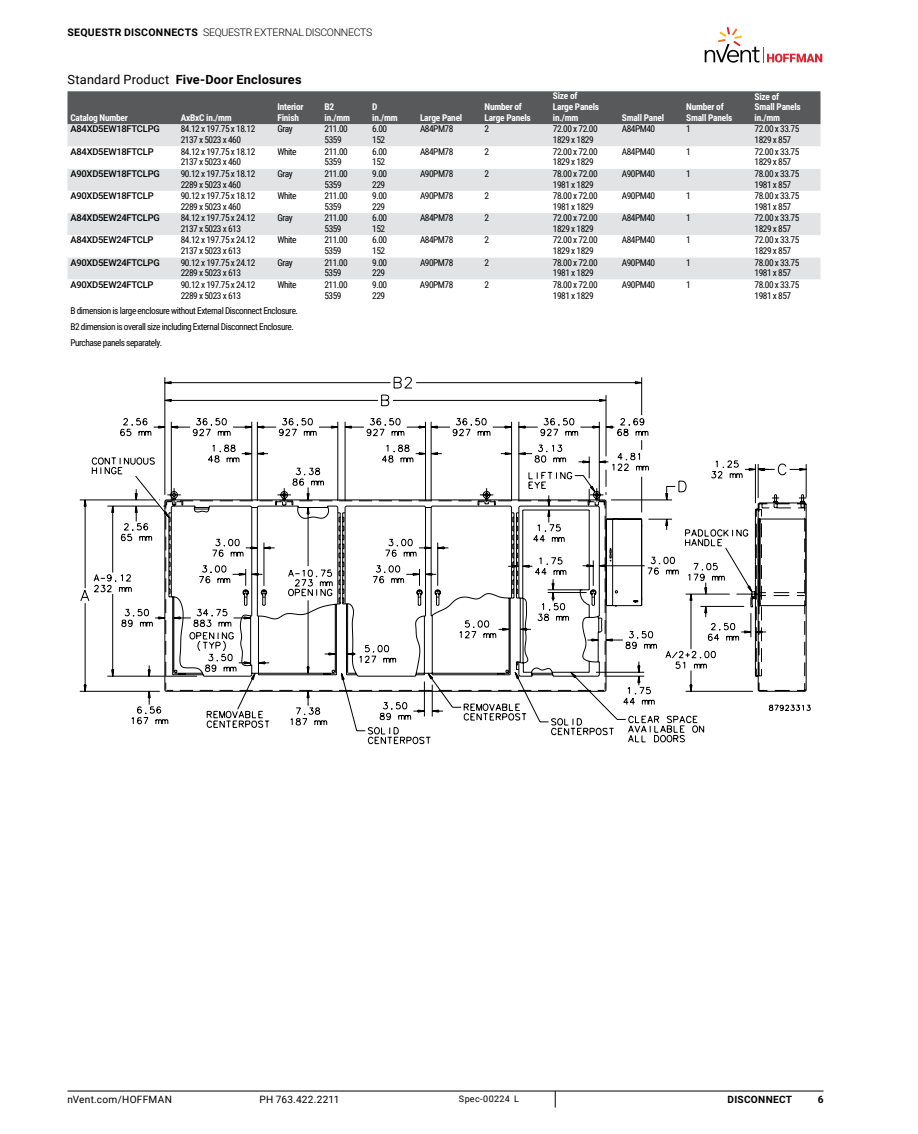
<style>
.page{position:relative;width:918px;height:1134px;background:#fff}
.page>*{position:absolute;margin:0;border:0;box-sizing:border-box;transform-origin:0 0}
.t1{font:700 12.75px "Roboto";letter-spacing:.015em;color:#000}
.t2{font:300 10.5px "Roboto";letter-spacing:-.025em;color:#000}
.t3{font:10.2px "Roboto";letter-spacing:.025em;color:#000}
.t4{font:700 10.2px "Roboto";letter-spacing:.025em;color:#000}
.t5{font:9.3px/10.8px "Roboto Condensed";letter-spacing:-.05em;color:#000}
.t6{font:700 9.3px/10.8px "Roboto Condensed";letter-spacing:-.025em;color:#fff}
.t7{font:500 9.3px "Roboto";letter-spacing:-.025em;color:#000}
.t8{font:9px "Roboto";letter-spacing:.035em;color:#000}
.s1{font-weight:700}
.s2{font-weight:400}
</style>
<div class="page">
<hr style="left:68px;top:1091px;width:756px;height:1px;background:#000">
<svg style="left:555px;top:1091px;width:1px;height:17px"></svg>
<svg style="left:705px;top:27px;width:117px;height:36px"></svg>
<div style="left:68px;top:91px;width:752px;height:33px;background:#58595b"></div>
<div style="left:68px;top:124px;width:752px;height:22px;background:#e2e3e4"></div>
<svg style="left:68px;top:169px;width:752px;height:111px;fill:#e2e3e4"></svg>
<svg style="left:92px;top:457px;width:28px;height:235px"></svg>
<svg style="left:171px;top:377px;width:472px;height:41px"></svg>
<svg style="left:120px;top:418px;width:687px;height:326px"></svg>
<p class="t2" style="left:68px;top:25px;width:306px"><span class="s1">SEQUESTR DISCONNECTS</span> SEQUESTR EXTERNAL DISCONNECTS</p>
<h1 class="t1" style="left:68px;top:70px;width:236px"><span class="s2">Standard Product</span> FIVE-DOOR ENCLOSURES</h1>
<p class="t6" style="left:70px;top:112px;width:59px">Catalog Number</p>
<p class="t6" style="left:181px;top:112px;width:52px">AxBxC in./mm</p>
<p class="t6" style="left:278px;top:101px;width:28px">Interior<br>Finish</p>
<p class="t6" style="left:325px;top:101px;width:27px">B2 in./mm</p>
<p class="t6" style="left:372px;top:101px;width:27px">D in./mm</p>
<p class="t6" style="left:420px;top:112px;width:44px">Large Panel</p>
<p class="t6" style="left:485px;top:101px;width:48px">Number of<br>Large Panels</p>
<p class="t6" style="left:553px;top:90px;width:48px">Size of<br>Large Panels in./mm</p>
<p class="t6" style="left:622px;top:112px;width:44px">Small Panel</p>
<p class="t6" style="left:686px;top:101px;width:48px">Number of<br>Small Panels</p>
<p class="t6" style="left:755px;top:91px;width:48px">Size of<br>Small Panels in./mm</p>
<p class="t7" style="left:70px;top:123px;width:91px">A84XD5EW18FTCLPG</p>
<p class="t5" style="left:181px;top:123px;width:76px">84.12 x 197.75 x 18.12<br>2137 x 5023 x 460</p>
<p class="t5" style="left:277px;top:123px;width:17px">Gray</p>
<p class="t5" style="left:325px;top:123px;width:25px">211.00<br>5359</p>
<p class="t5" style="left:372px;top:123px;width:16px">6.00<br>152</p>
<p class="t5" style="left:420px;top:123px;width:35px">A84PM78</p>
<p class="t5" style="left:485px;top:123px;width:6px">2</p>
<p class="t5" style="left:553px;top:123px;width:46px">72.00 x 72.00<br>1829 x 1829</p>
<p class="t5" style="left:622px;top:123px;width:35px">A84PM40</p>
<p class="t5" style="left:686px;top:123px;width:6px">1</p>
<p class="t5" style="left:755px;top:123px;width:46px">72.00 x 33.75<br>1829 x 857</p>
<p class="t7" style="left:70px;top:145px;width:85px">A84XD5EW18FTCLP</p>
<p class="t5" style="left:181px;top:146px;width:76px">84.12 x 197.75 x 18.12<br>2137 x 5023 x 460</p>
<p class="t5" style="left:277px;top:146px;width:21px">White</p>
<p class="t5" style="left:325px;top:146px;width:25px">211.00<br>5359</p>
<p class="t5" style="left:372px;top:146px;width:16px">6.00<br>152</p>
<p class="t5" style="left:420px;top:146px;width:35px">A84PM78</p>
<p class="t5" style="left:484px;top:146px;width:6px">2</p>
<p class="t5" style="left:553px;top:146px;width:46px">72.00 x 72.00<br>1829 x 1829</p>
<p class="t5" style="left:622px;top:146px;width:35px">A84PM40</p>
<p class="t5" style="left:686px;top:146px;width:6px">1</p>
<p class="t5" style="left:755px;top:146px;width:46px">72.00 x 33.75<br>1829 x 857</p>
<p class="t7" style="left:70px;top:167px;width:91px">A90XD5EW18FTCLPG</p>
<p class="t5" style="left:181px;top:168px;width:76px">90.12 x 197.75 x 18.12<br>2289 x 5023 x 460</p>
<p class="t5" style="left:277px;top:168px;width:17px">Gray</p>
<p class="t5" style="left:325px;top:168px;width:25px">211.00<br>5359</p>
<p class="t5" style="left:372px;top:168px;width:16px">9.00<br>229</p>
<p class="t5" style="left:420px;top:168px;width:35px">A90PM78</p>
<p class="t5" style="left:484px;top:168px;width:6px">2</p>
<p class="t5" style="left:553px;top:168px;width:46px">78.00 x 72.00<br>1981 x 1829</p>
<p class="t5" style="left:622px;top:168px;width:35px">A90PM40</p>
<p class="t5" style="left:686px;top:168px;width:6px">1</p>
<p class="t5" style="left:755px;top:168px;width:46px">78.00 x 33.75<br>1981 x 857</p>
<p class="t7" style="left:70px;top:189px;width:85px">A90XD5EW18FTCLP</p>
<p class="t5" style="left:181px;top:190px;width:76px">90.12 x 197.75 x 18.12<br>2289 x 5023 x 460</p>
<p class="t5" style="left:277px;top:190px;width:21px">White</p>
<p class="t5" style="left:325px;top:190px;width:25px">211.00<br>5359</p>
<p class="t5" style="left:372px;top:190px;width:16px">9.00<br>229</p>
<p class="t5" style="left:420px;top:190px;width:35px">A90PM78</p>
<p class="t5" style="left:484px;top:190px;width:6px">2</p>
<p class="t5" style="left:553px;top:190px;width:46px">78.00 x 72.00<br>1981 x 1829</p>
<p class="t5" style="left:622px;top:190px;width:35px">A90PM40</p>
<p class="t5" style="left:686px;top:190px;width:6px">1</p>
<p class="t5" style="left:755px;top:190px;width:46px">78.00 x 33.75<br>1981 x 857</p>
<p class="t7" style="left:70px;top:211px;width:91px">A84XD5EW24FTCLPG</p>
<p class="t5" style="left:181px;top:212px;width:76px">84.12 x 197.75 x 24.12<br>2137 x 5023 x 613</p>
<p class="t5" style="left:277px;top:212px;width:17px">Gray</p>
<p class="t5" style="left:325px;top:212px;width:25px">211.00<br>5359</p>
<p class="t5" style="left:372px;top:212px;width:16px">6.00<br>152</p>
<p class="t5" style="left:420px;top:212px;width:35px">A84PM78</p>
<p class="t5" style="left:484px;top:212px;width:6px">2</p>
<p class="t5" style="left:553px;top:212px;width:46px">72.00 x 72.00<br>1829 x 1829</p>
<p class="t5" style="left:622px;top:212px;width:35px">A84PM40</p>
<p class="t5" style="left:686px;top:212px;width:6px">1</p>
<p class="t5" style="left:755px;top:212px;width:46px">72.00 x 33.75<br>1829 x 857</p>
<p class="t7" style="left:70px;top:234px;width:85px">A84XD5EW24FTCLP</p>
<p class="t5" style="left:181px;top:234px;width:76px">84.12 x 197.75 x 24.12<br>2137 x 5023 x 613</p>
<p class="t5" style="left:277px;top:234px;width:21px">White</p>
<p class="t5" style="left:324px;top:234px;width:25px">211.00<br>5359</p>
<p class="t5" style="left:372px;top:234px;width:16px">6.00<br>152</p>
<p class="t5" style="left:420px;top:234px;width:35px">A84PM78</p>
<p class="t5" style="left:484px;top:234px;width:6px">2</p>
<p class="t5" style="left:553px;top:234px;width:46px">72.00 x 72.00<br>1829 x 1829</p>
<p class="t5" style="left:622px;top:234px;width:35px">A84PM40</p>
<p class="t5" style="left:686px;top:234px;width:6px">1</p>
<p class="t5" style="left:755px;top:234px;width:46px">72.00 x 33.75<br>1829 x 857</p>
<p class="t7" style="left:70px;top:256px;width:91px">A90XD5EW24FTCLPG</p>
<p class="t5" style="left:181px;top:256px;width:76px">90.12 x 197.75 x 24.12<br>2289 x 5023 x 613</p>
<p class="t5" style="left:277px;top:256px;width:17px">Gray</p>
<p class="t5" style="left:324px;top:256px;width:25px">211.00<br>5359</p>
<p class="t5" style="left:372px;top:256px;width:16px">9.00<br>229</p>
<p class="t5" style="left:420px;top:256px;width:35px">A90PM78</p>
<p class="t5" style="left:484px;top:256px;width:6px">2</p>
<p class="t5" style="left:553px;top:256px;width:46px">78.00 x 72.00<br>1981 x 1829</p>
<p class="t5" style="left:622px;top:256px;width:35px">A90PM40</p>
<p class="t5" style="left:686px;top:256px;width:6px">1</p>
<p class="t5" style="left:755px;top:256px;width:46px">78.00 x 33.75<br>1981 x 857</p>
<p class="t7" style="left:70px;top:278px;width:85px">A90XD5EW24FTCLP</p>
<p class="t5" style="left:181px;top:279px;width:76px">90.12 x 197.75 x 24.12<br>2289 x 5023 x 613</p>
<p class="t5" style="left:277px;top:279px;width:21px">White</p>
<p class="t5" style="left:324px;top:279px;width:25px">211.00<br>5359</p>
<p class="t5" style="left:372px;top:279px;width:16px">9.00<br>229</p>
<p class="t5" style="left:420px;top:279px;width:35px">A90PM78</p>
<p class="t5" style="left:484px;top:279px;width:6px">2</p>
<p class="t5" style="left:553px;top:279px;width:46px">78.00 x 72.00<br>1981 x 1829</p>
<p class="t5" style="left:622px;top:279px;width:35px">A90PM40</p>
<p class="t5" style="left:686px;top:279px;width:6px">1</p>
<p class="t5" style="left:755px;top:279px;width:46px">78.00 x 33.75<br>1981 x 857</p>
<p class="t5" style="left:70px;top:303px;width:229px;line-height:15.8px">B dimension is large enclosure without External Disconnect Enclosure.<br>B2 dimension is overall size including External Disconnect Enclosure.<br>Purchase panels separately.</p>
<p class="t3" style="left:67px;top:1092px;width:106px">nVent.com/HOFFMAN</p>
<p class="t3" style="left:260px;top:1092px;width:81px">PH 763.422.2211</p>
<p class="t8" style="left:459px;top:1092px;width:62px">Spec-00224 L</p>
<p class="t4" style="left:728px;top:1092px;width:66px">DISCONNECT</p>
<p class="t4" style="left:818px;top:1092px;width:7px">6</p>
</div>
